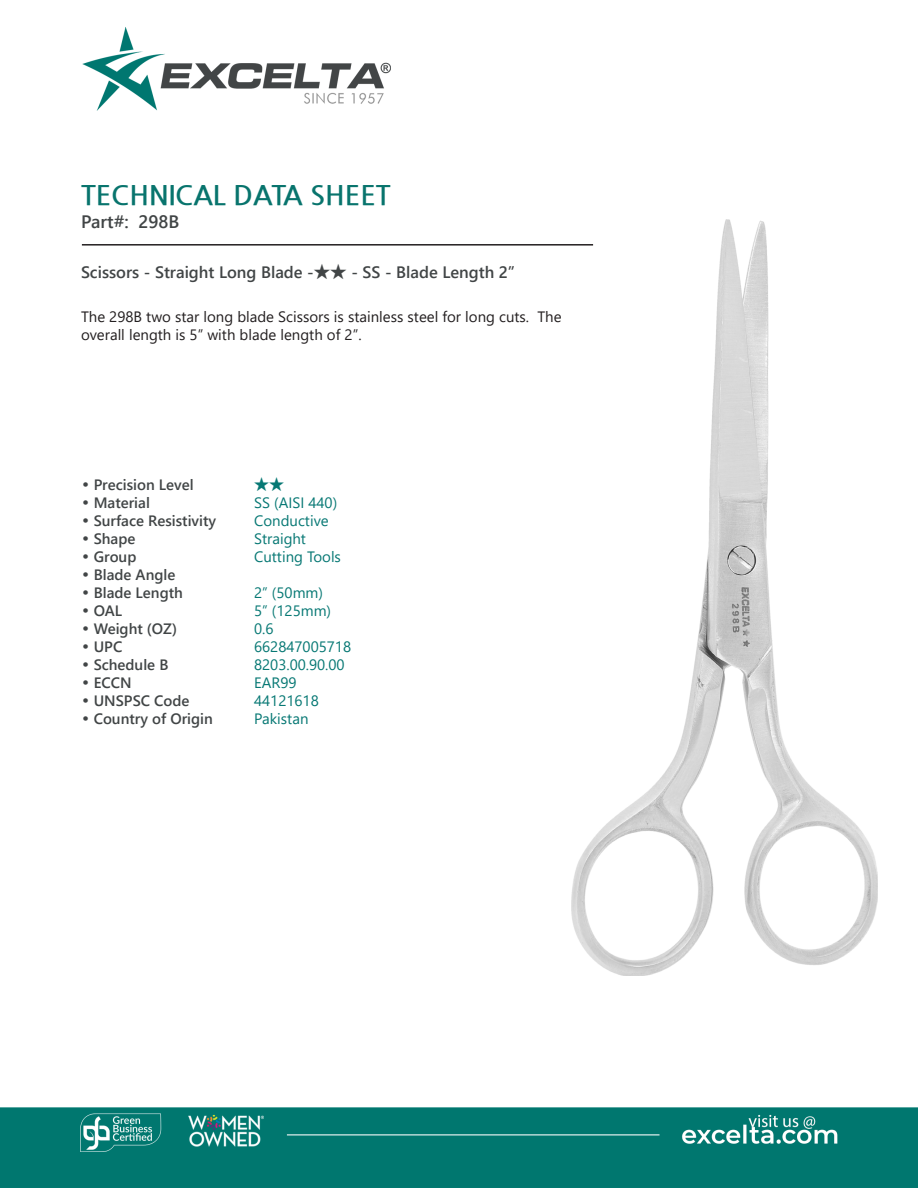
<style>
.page{position:relative;width:918px;height:1188px;background:#fff}
.page>*{position:absolute;margin:0;border:0;box-sizing:border-box;transform-origin:0 0}
.t1{font:700 27px "Nanum Gothic";color:#08746d}
.t2{font:700 18px "Yu Gothic UI";color:#414546}
.t3{font:700 16.5px "Yu Gothic UI";color:#414546}
.CT_s_CTM{font:700 15px "Yu Gothic UI";color:#414546}
.CT_s_CTM-2{font:15px "Yu Gothic UI";color:#077874}
.t4{font:15px/18px "Yu Gothic UI";color:#231f20}
.s1{font-family:"Century Gothic";font-weight:400}
</style>
<div class="page">
<img style="left:0;top:27px;width:918px;height:1161px">
<img style="left:572px;top:220px;width:305px;height:756px">
<hr style="left:82px;top:244px;width:511px;height:2px;background:#231f20">
<p class="t1" style="left:81px;top:182px;width:311px">TECHNICAL DATA SHEET</p>
<p class="t2" style="left:81px;top:212px;width:100px">Part#: 298B</p>
<p class="t3" style="left:81px;top:262px;width:436px">Scissors - Straight Long Blade -★★ - SS - Blade Length 2”</p>
<p class="t4" style="left:81px;top:306px;width:482px">The 298B two star long blade Scissors is stainless steel for long cuts. The overall length is 5” with blade length of 2”.</p>
<p class="CT_s_CTM" style="left:81px;top:476px;width:114px"><span class="s1">•</span> Precision Level</p>
<p class="CT_s_CTM-2" style="left:254px;top:471px;width:31px">★★</p>
<p class="CT_s_CTM" style="left:81px;top:494px;width:70px"><span class="s1">•</span> Material</p>
<p class="CT_s_CTM-2" style="left:254px;top:489px;width:85px">SS (AISI 440)</p>
<p class="CT_s_CTM" style="left:81px;top:512px;width:137px"><span class="s1">•</span> Surface Resistivity</p>
<p class="CT_s_CTM-2" style="left:254px;top:507px;width:76px">Conductive</p>
<p class="CT_s_CTM" style="left:81px;top:530px;width:56px"><span class="s1">•</span> Shape</p>
<p class="CT_s_CTM-2" style="left:254px;top:525px;width:53px">Straight</p>
<p class="CT_s_CTM" style="left:81px;top:548px;width:57px"><span class="s1">•</span> Group</p>
<p class="CT_s_CTM-2" style="left:254px;top:543px;width:88px">Cutting Tools</p>
<p class="CT_s_CTM" style="left:81px;top:566px;width:96px"><span class="s1">•</span> Blade Angle</p>
<p class="CT_s_CTM" style="left:81px;top:584px;width:103px"><span class="s1">•</span> Blade Length</p>
<p class="CT_s_CTM-2" style="left:254px;top:579px;width:70px">2” (50mm)</p>
<p class="CT_s_CTM" style="left:81px;top:602px;width:43px"><span class="s1">•</span> OAL</p>
<p class="CT_s_CTM-2" style="left:254px;top:597px;width:78px">5” (125mm)</p>
<p class="CT_s_CTM" style="left:81px;top:620px;width:98px"><span class="s1">•</span> Weight (OZ)</p>
<p class="CT_s_CTM-2" style="left:254px;top:615px;width:21px">0.6</p>
<p class="CT_s_CTM" style="left:81px;top:638px;width:43px"><span class="s1">•</span> UPC</p>
<p class="CT_s_CTM-2" style="left:254px;top:633px;width:99px">662847005718</p>
<p class="CT_s_CTM" style="left:81px;top:656px;width:89px"><span class="s1">•</span> Schedule B</p>
<p class="CT_s_CTM-2" style="left:254px;top:651px;width:92px">8203.00.90.00</p>
<p class="CT_s_CTM" style="left:81px;top:674px;width:52px"><span class="s1">•</span> ECCN</p>
<p class="CT_s_CTM-2" style="left:254px;top:669px;width:44px">EAR99</p>
<p class="CT_s_CTM" style="left:81px;top:692px;width:110px"><span class="s1">•</span> UNSPSC Code</p>
<p class="CT_s_CTM-2" style="left:254px;top:687px;width:66px">44121618</p>
<p class="CT_s_CTM" style="left:81px;top:710px;width:133px"><span class="s1">•</span> Country of Origin</p>
<p class="CT_s_CTM-2" style="left:254px;top:705px;width:56px">Pakistan</p>
</div>
